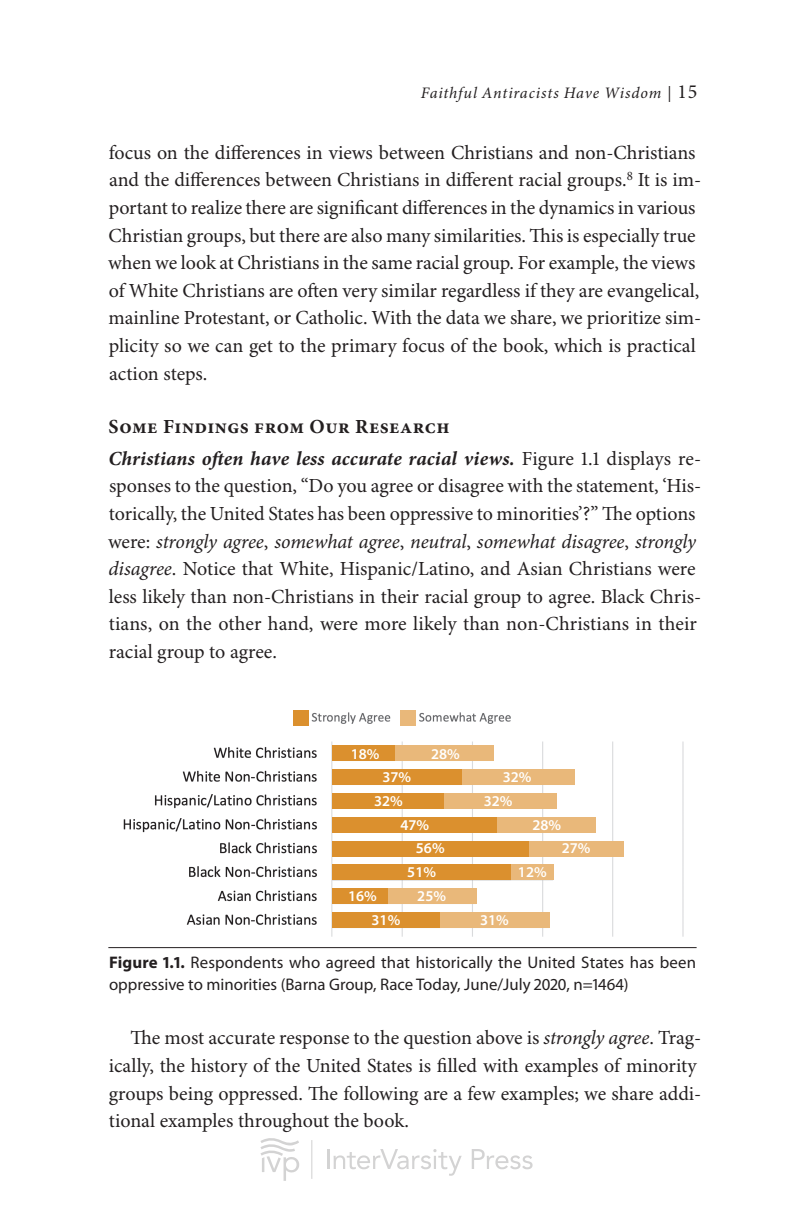
<style>
.page{position:relative;width:793px;height:1225px;background:#fff}
.page>*{position:absolute;margin:0;border:0;box-sizing:border-box;transform-origin:0 0}
.t1{font:20px/27.6px "Minion Pro";letter-spacing:-.005em;color:#231f20}
.t2{font:italic 700 20px/31.6px "Minion Pro";letter-spacing:.01em;color:#231f20}
.t3{font:16.8px/22px "Myriad Pro";color:#231f20}
.t4{font:italic 16px "Minion Pro";letter-spacing:.05em;color:#231f20}
.t5{font:600 15px/24.2px "Myriad Pro";color:#fff}
.s1{font-style:normal}
.s2{font-style:normal;font-size:20px}
.s3{font-weight:400;font-style:normal}
.s4{font-style:italic}
.s5{font-weight:700}
</style>
<div class="page">
<img style="left:123px;top:710px;width:561px;height:227px">
<div style="left:332px;top:770px;width:130px;height:15px;background:#db902e"></div>
<div style="left:332px;top:794px;width:112px;height:15px;background:#db902e"></div>
<div style="left:332px;top:817px;width:165px;height:15px;background:#db902e"></div>
<div style="left:332px;top:841px;width:197px;height:15px;background:#db902e"></div>
<div style="left:332px;top:865px;width:179px;height:15px;background:#db902e"></div>
<div style="left:332px;top:888px;width:56px;height:16px;background:#db902e"></div>
<div style="left:332px;top:912px;width:108px;height:15px;background:#db902e"></div>
<div style="left:332px;top:746px;width:63px;height:15px;background:#db902e"></div>
<div style="left:294px;top:710px;width:15px;height:16px;background:#db902e"></div>
<div style="left:400px;top:710px;width:16px;height:16px;background:#e9b87a"></div>
<div style="left:395px;top:746px;width:99px;height:15px;background:#e9b87a"></div>
<div style="left:462px;top:770px;width:113px;height:15px;background:#e9b87a"></div>
<div style="left:444px;top:794px;width:113px;height:15px;background:#e9b87a"></div>
<div style="left:497px;top:817px;width:99px;height:15px;background:#e9b87a"></div>
<div style="left:529px;top:841px;width:94px;height:15px;background:#e9b87a"></div>
<div style="left:511px;top:865px;width:43px;height:15px;background:#e9b87a"></div>
<div style="left:388px;top:888px;width:88px;height:16px;background:#e9b87a"></div>
<div style="left:440px;top:912px;width:110px;height:15px;background:#e9b87a"></div>
<hr style="left:108px;top:947px;width:588px;height:1px;background:#231f20">
<svg style="left:260px;top:1138px;width:39px;height:43px"></svg>
<hr style="left:311px;top:1141px;width:1px;height:37px;background:#231f20">
<hr style="left:327px;top:1149px;width:2px;height:20px;background:#231f20">
<svg style="left:333px;top:1149px;width:128px;height:27px"></svg>
<svg style="left:472px;top:1149px;width:60px;height:20px"></svg>
<p class="t4" style="left:421px;top:83px;width:278px">Faithful Antiracists Have Wisdom <span class="s1">|</span> <span class="s2">15</span></p>
<p class="t1" style="left:108px;top:139px;width:595px">focus on the differences in views between Christians and non-Christians and the differences between Christians in different racial groups.<sup>8</sup> It is im&shy;portant to realize there are significant differences in the dynamics in various Christian groups, but there are also many similarities. This is especially true when we look at Christians in the same racial group. For example, the views of White Christians are often very similar regardless if they are evangelical, mainline Protestant, or Catholic. With the data we share, we prioritize sim&shy;plicity so we can get to the primary focus of the book, which is practical action steps.</p>
<p class="t2" style="left:108px;top:412px;width:594px"><span class="s1">Some Findings from Our Research<br></span>Christians often have less accurate racial views. <span class="s3">Figure 1.1 displays re-</span></p>
<p class="t1" style="left:108px;top:473px;width:595px">sponses to the question, “Do you agree or disagree with the statement, ‘His&shy;torically, the United States has been oppressive to minorities’?” The options were: <span class="s4">strongly agree</span>, <span class="s4">somewhat agree</span>, <span class="s4">neutral</span>, <span class="s4">somewhat disagree</span>, <span class="s4">strongly disagree</span>. Notice that White, Hispanic/Latino, and Asian Christians were less likely than non-Christians in their racial group to agree. Black Chris&shy;tians, on the other hand, were more likely than non-Christians in their racial group to agree.</p>
<p class="t5" style="left:351px;top:742px;width:30px">18%</p>
<p class="t5" style="left:431px;top:742px;width:30px">28%</p>
<p class="t5" style="left:382px;top:765px;width:30px">37%</p>
<p class="t5" style="left:374px;top:789px;width:30px">32%</p>
<p class="t5" style="left:400px;top:813px;width:30px">47%</p>
<p class="t5" style="left:416px;top:836px;width:30px">56%</p>
<p class="t5" style="left:407px;top:860px;width:30px">51%</p>
<p class="t5" style="left:348px;top:884px;width:30px">16%</p>
<p class="t5" style="left:371px;top:908px;width:30px">31%</p>
<p class="t5" style="left:484px;top:765px;width:49px;text-indent:19px">32%<br>32%</p>
<p class="t5" style="left:532px;top:813px;width:30px">28%</p>
<p class="t5" style="left:561px;top:836px;width:30px">27%</p>
<p class="t5" style="left:518px;top:860px;width:30px">12%</p>
<p class="t5" style="left:417px;top:884px;width:30px">25%</p>
<p class="t5" style="left:480px;top:908px;width:30px">31%</p>
<p class="t3" style="left:109px;top:952px;width:588px"><span class="s5">Figure 1.1.</span> Respondents who agreed that historically the United States has been oppressive to minorities (Barna Group, Race Today, June/July 2020, n=1464)</p>
<p class="t1" style="left:109px;top:1025px;width:594px;text-indent:22px">The most accurate response to the question above is <span class="s4">strongly agree</span>. Trag&shy;ically, the history of the United States is filled with examples of minority groups being oppressed. The following are a few examples; we share addi&shy;tional examples throughout the book.</p>
</div>
